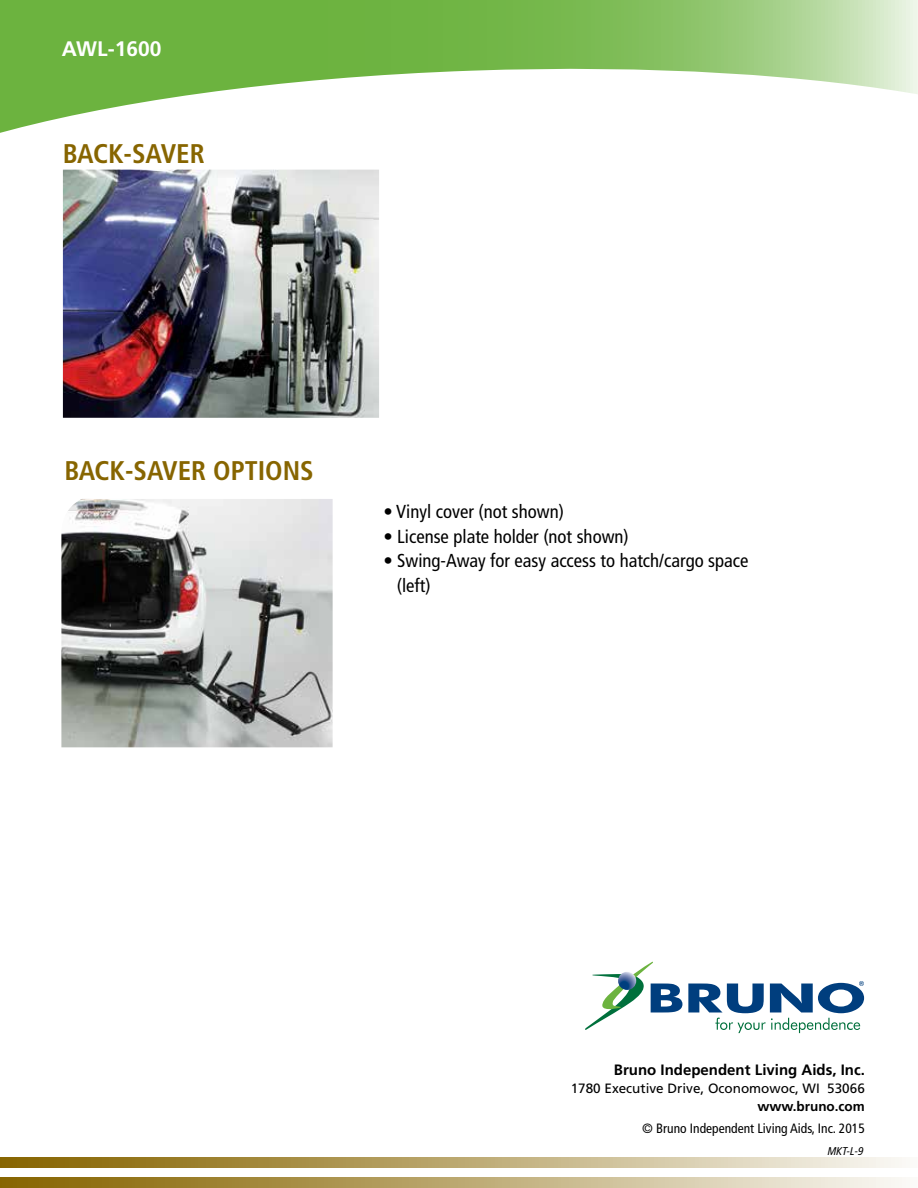
<style>
.page{position:relative;width:918px;height:1188px;background:#fff}
.page>*{position:absolute;margin:0;border:0;box-sizing:border-box;transform-origin:0 0}
.t1{font:700 condensed 27px "Frutiger LT Std";color:#876500}
.t2{font:700 21px "Frutiger LT Std";color:#fff}
.t3{font:condensed 18.75px/24.5px "Frutiger LT Std";color:#000}
.t4{font:700 15px "Frutiger LT Std";color:#000}
.t5{font:13.5px "Frutiger LT Std";color:#000}
.t6{font:condensed 13.5px "Frutiger LT Std";color:#000}
.t7{font:700 13.5px "Frutiger LT Std";color:#000}
.t8{font:italic condensed 11.25px "Frutiger LT Pro";color:#000}
</style>
<div class="page">
<svg style="left:0;top:1177px;width:902px;height:11px;background:#bca972"></svg>
<svg style="left:0;top:1157px;width:902px;height:11px;background:#bca972"></svg>
<svg style="left:0;top:0;width:918px;height:133px"></svg>
<img style="left:61px;top:499px;width:272px;height:248px">
<img style="left:63px;top:170px;width:316px;height:248px">
<svg style="left:585px;top:961px;width:279px;height:72px"></svg>
<p class="t2" style="left:62px;top:37px;width:101px">AWL-1600</p>
<h1 class="t1" style="left:63px;top:138px;width:143px">BACK-SAVER</h1>
<h1 class="t1" style="left:64px;top:454px;width:251px">BACK-SAVER OPTIONS</h1>
<p class="t3" style="left:383px;top:500px;width:182px">• Vinyl cover (not shown)</p>
<p class="t3" style="left:383px;top:524px;width:247px">• License plate holder (not shown)</p>
<p class="t3" style="left:397px;top:549px;width:353px;text-indent:-14px">• Swing-Away for easy access to hatch/cargo space (left)</p>
<p class="t4" style="left:614px;top:1061px;width:252px">Bruno Independent Living Aids, Inc.</p>
<p class="t5" style="left:571px;top:1080px;width:296px">1780 Executive Drive, Oconomowoc, WI 53066</p>
<p class="t7" style="left:758px;top:1098px;width:109px">www.bruno.com</p>
<p class="t6" style="left:642px;top:1121px;width:224px">© Bruno Independent Living Aids, Inc. 2015</p>
<p class="t8" style="left:828px;top:1145px;width:37px">MKT-L-9</p>
</div>
